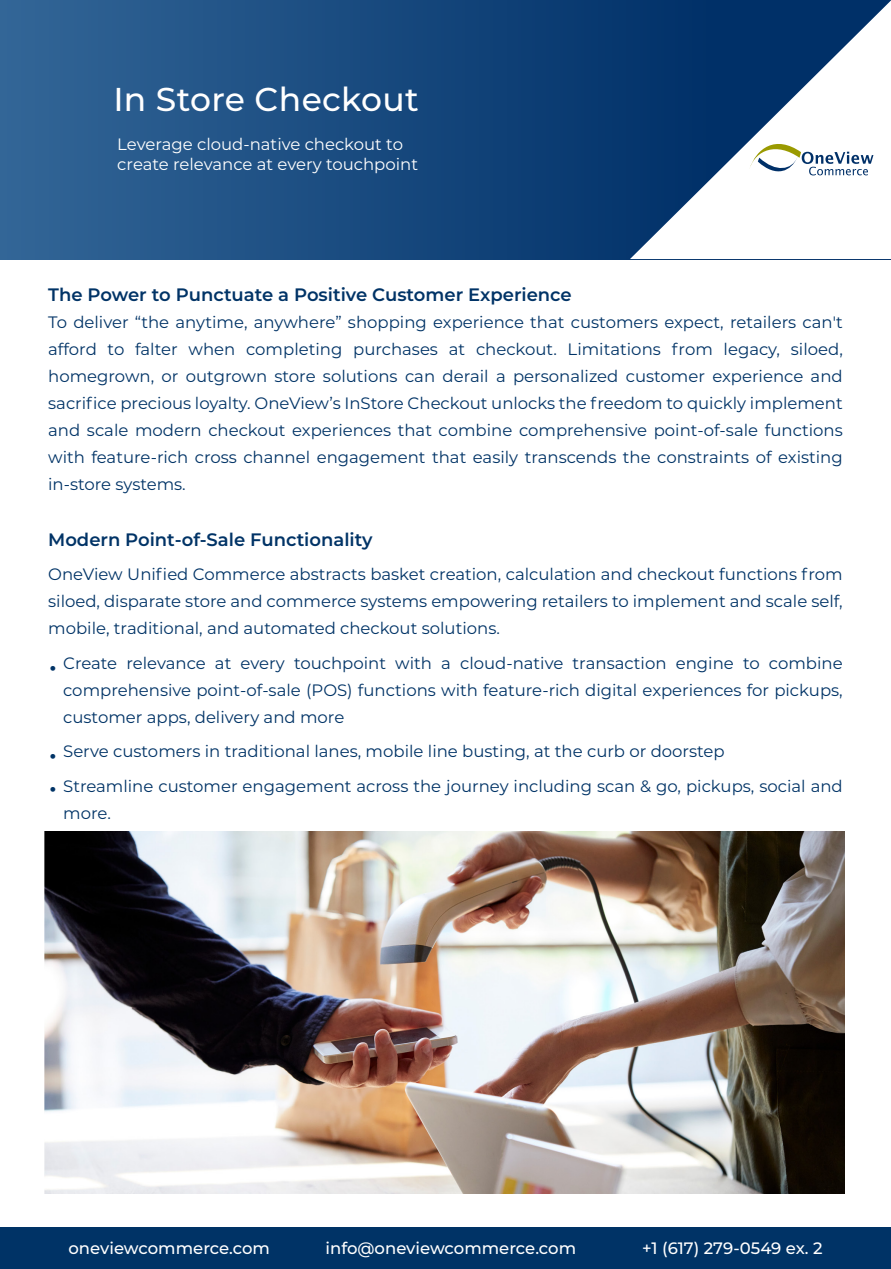
<style>
.page{position:relative;width:891px;height:1269px;background:#fff}
.page>*{position:absolute;margin:0;border:0;box-sizing:border-box;transform-origin:0 0}
.t1{font:500 33px "Montserrat";letter-spacing:.01em;color:#fff}
.t2{font:600 18px "Montserrat";color:#036}
.t3{font:16.5px/27px "Montserrat";color:#036;text-align:justify}
.t4{font:16.5px/19.8px "Montserrat";color:#fff}
.t5{font:500 16.5px "Montserrat";color:#fff}
.t6{font:800 16.5px/33px "Montserrat";color:#036}
</style>
<div class="page">
<div style="left:0;top:1228px;width:891px;height:41px;background:#036"></div>
<svg style="left:0;top:0;width:630px;height:259px;background:#1c4e82"></svg>
<svg style="left:630px;top:0;width:261px;height:259px;fill:#05366d"></svg>
<svg style="left:750px;top:144px;width:123px;height:31px"></svg>
<img style="left:45px;top:832px;width:800px;height:362px">
<h1 class="t1" style="left:113px;top:76px;width:307px">In Store Checkout</h1>
<p class="t4" style="left:117px;top:134px;width:302px">Leverage cloud-native checkout to create relevance at every touchpoint</p>
<p class="t2" style="left:48px;top:282px;width:525px">The Power to Punctuate a Positive Customer Experience</p>
<p class="t3" style="left:48px;top:308px;width:796px">To deliver “the anytime, anywhere” shopping experience that customers expect, retailers can't afford to falter when completing purchases at checkout. Limitations from legacy, siloed, homegrown, or outgrown store solutions can derail a personalized customer experience and sacrifice precious loyalty. OneView’s InStore Checkout unlocks the freedom to quickly implement and scale modern checkout experiences that combine comprehensive point-of-sale functions with feature-rich cross channel engagement that easily transcends the constraints of existing in-store systems.</p>
<p class="t2" style="left:48px;top:527px;width:326px">Modern Point-of-Sale Functionality</p>
<p class="t3" style="left:48px;top:560px;width:796px">OneView Unified Commerce abstracts basket creation, calculation and checkout functions from siloed, disparate store and commerce systems empowering retailers to implement and scale self, mobile, traditional, and automated checkout solutions.</p>
<p class="t3" style="left:63px;top:649px;width:781px">Create relevance at every touchpoint with a cloud-native transaction engine to combine comprehensive point-of-sale (POS) functions with feature-rich digital experiences for pickups, customer apps, delivery and more</p>
<p class="t3" style="left:63px;top:734px;width:781px;line-height:34.5px">Serve customers in traditional lanes, mobile line busting, at the curb or doorstep<br>Streamline customer engagement across the journey including scan &amp; go, pickups, social and</p>
<p class="t3" style="left:63px;top:799px;width:49px">more.</p>
<p class="t6" style="left:50px;top:650px;width:8px">•</p>
<p class="t6" style="left:50px;top:738px;width:8px">• •</p>
<p class="t5" style="left:69px;top:1236px;width:203px">oneviewcommerce.com</p>
<p class="t5" style="left:326px;top:1236px;width:252px">info@oneviewcommerce.com</p>
<p class="t5" style="left:642px;top:1236px;width:182px">+1 (617) 279-0549 ex. 2</p>
</div>
